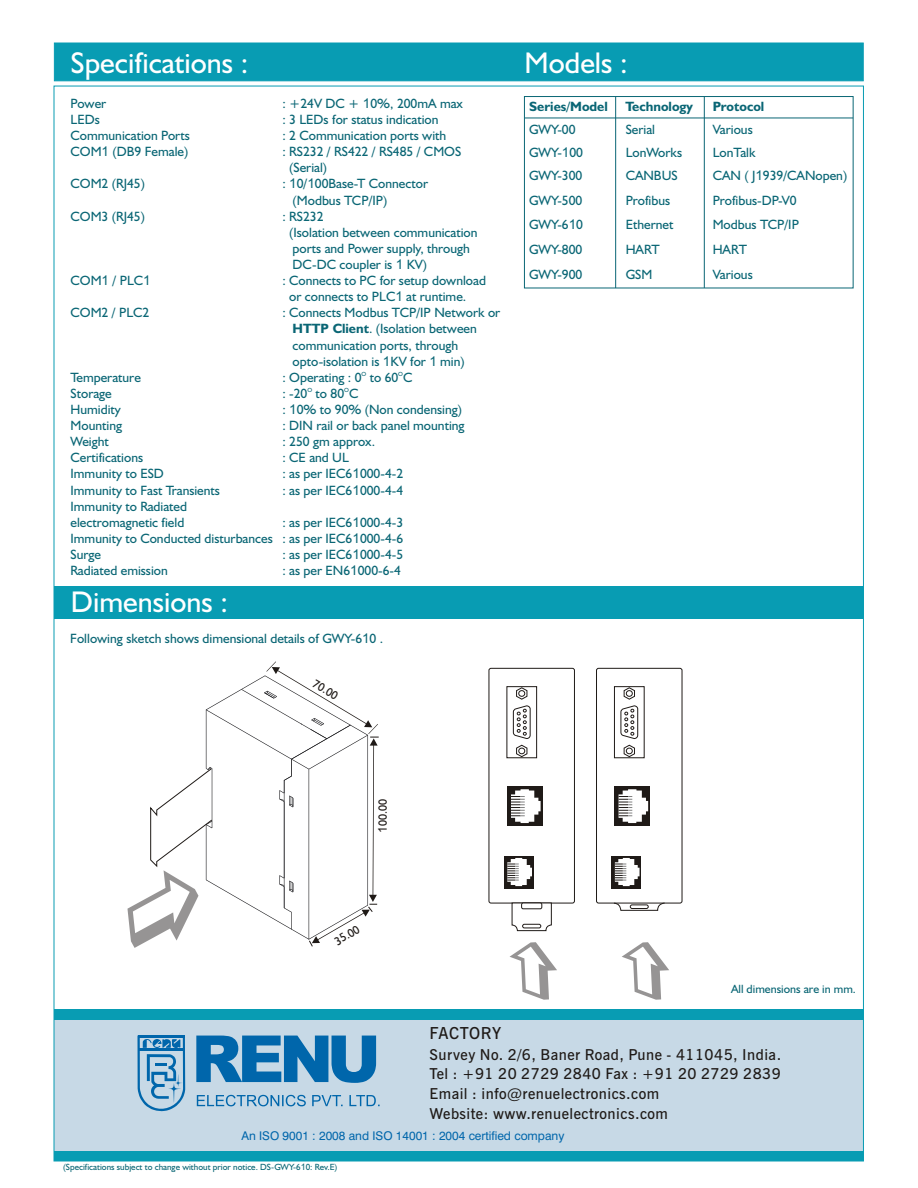
<style>
.page{position:relative;width:918px;height:1188px;background:#fff}
.page>*{position:absolute;margin:0;border:0;box-sizing:border-box;transform-origin:0 0}
.t1{font:30px "Humanst 521 BT";color:#fff}
.t2{font:16.5px "News Goth Dm BT";letter-spacing:.03em;color:#1f1a17}
.t3{font:15px/20px "News Goth Dm BT";letter-spacing:.03em;color:#1f1a17}
.t4{font:13.5px/16px "Humanst 521 BT";color:#0a6675}
.t5{font:700 13.5px "Humanst 521 BT";color:#0a6675}
.t6{font:12px "Swis 721 BT";color:#0066ab}
.t7{font:12px "Humanst 521 BT";color:#0a6675}
.t8{font:12px "Humanst 521 BT";color:#1f1a17}
.t9{font:9px "Humanst 521 BT";color:#0a6675}
.t10{font:6px "Humanst 521 BT";color:#0a6675}
.s1{font-family:"Arial"}
.s2{font-weight:700}
</style>
<div class="page">
<div style="left:54px;top:43px;width:809px;height:38px;background:#089cb3;border:1px solid #089cb3"></div>
<div style="left:54px;top:587px;width:810px;height:32px;background:#089cb3"></div>
<svg style="left:127px;top:661px;width:252px;height:287px"></svg>
<div style="left:489px;top:668px;width:86px;height:235px;background:#fff;border:1px solid #1f1a17;border-radius:2px"></div>
<div style="left:507px;top:686px;width:30px;height:72px;border:1px solid #1f1a17"></div>
<svg style="left:513px;top:687px;width:18px;height:70px"></svg>
<div style="left:518px;top:748px;width:7px;height:6px;border:1px solid #1f1a17;border-radius:50%"></div>
<div style="left:518px;top:690px;width:7px;height:7px;border:1px solid #1f1a17;border-radius:50%"></div>
<div style="left:507px;top:787px;width:36px;height:39px;background:#1f1a17"></div>
<svg style="left:511px;top:789px;width:30px;height:34px"></svg>
<div style="left:504px;top:856px;width:30px;height:32px;background:#1f1a17"></div>
<svg style="left:507px;top:858px;width:25px;height:28px"></svg>
<svg style="left:511px;top:902px;width:41px;height:29px"></svg>
<svg style="left:521px;top:903px;width:21px;height:6px"></svg>
<svg style="left:522px;top:924px;width:19px;height:4px"></svg>
<div style="left:596px;top:668px;width:86px;height:235px;background:#fff;border:1px solid #1f1a17;border-radius:2px"></div>
<div style="left:614px;top:686px;width:30px;height:72px;border:1px solid #1f1a17"></div>
<svg style="left:620px;top:687px;width:18px;height:70px"></svg>
<div style="left:626px;top:748px;width:7px;height:6px;border:1px solid #1f1a17;border-radius:50%"></div>
<div style="left:626px;top:690px;width:7px;height:7px;border:1px solid #1f1a17;border-radius:50%"></div>
<div style="left:614px;top:787px;width:36px;height:39px;background:#1f1a17"></div>
<svg style="left:619px;top:789px;width:29px;height:34px"></svg>
<svg style="left:611px;top:856px;width:30px;height:32px"></svg>
<svg style="left:615px;top:858px;width:25px;height:28px"></svg>
<svg style="left:613px;top:902px;width:52px;height:9px"></svg>
<svg style="left:630px;top:905px;width:19px;height:4px"></svg>
<svg style="left:510px;top:942px;width:47px;height:58px"></svg>
<svg style="left:622px;top:942px;width:47px;height:58px"></svg>
<hr style="left:525px;top:118px;width:328px;height:1px;background:#0a6675">
<div style="left:524px;top:96px;width:330px;height:192px;border:1px solid #0a6675"></div>
<hr style="left:615px;top:97px;width:1px;height:191px;background:#0a6675">
<hr style="left:704px;top:97px;width:1px;height:191px;background:#0a6675">
<div style="left:54px;top:1151px;width:809px;height:10px;background:#089cb3"></div>
<div style="left:54px;top:1019px;width:809px;height:132px;background:#c7d9e6"></div>
<div style="left:54px;top:1009px;width:809px;height:10px;background:#089cb3"></div>
<svg style="left:137px;top:1036px;width:48px;height:75px"></svg>
<svg style="left:197px;top:1095px;width:183px;height:11px"></svg>
<svg style="left:196px;top:1036px;width:180px;height:47px"></svg>
<h1 class="t1" style="left:71px;top:50px;width:179px">Specifications :</h1>
<p class="t4" style="left:71px;top:96px;width:37px">Power</p>
<p class="t4" style="left:282px;top:96px;width:182px">: +24V DC + <span class="s1">1</span>0%, 200mA max</p>
<p class="t4" style="left:71px;top:113px;width:31px">LEDs</p>
<p class="t4" style="left:282px;top:113px;width:158px">: 3 LEDs for status indication</p>
<p class="t4" style="left:71px;top:129px;width:121px">Communication Ports</p>
<p class="t4" style="left:282px;top:129px;width:165px">: 2 Communication ports with</p>
<p class="t4" style="left:71px;top:145px;width:119px">COM<span class="s1">1</span> (DB9 Female)</p>
<p class="t4" style="left:289px;top:145px;width:174px;text-indent:-7px">: RS232 / RS422 / RS485 / CMOS (Serial)</p>
<p class="t4" style="left:71px;top:177px;width:76px">COM2 (RJ45)</p>
<p class="t4" style="left:293px;top:177px;width:137px;text-indent:-10px">: <span class="s1">1</span>0/<span class="s1">1</span>00Base-T Connector (Modbus TCP/IP)</p>
<p class="t4" style="left:71px;top:209px;width:76px">COM3 (RJ45)</p>
<p class="t4" style="left:289px;top:209px;width:190px;text-indent:-7px">: RS232<br>(Isolation between communication ports and Power supply, through<br>DC-DC coupler is <span class="s1">1</span> KV)</p>
<p class="t4" style="left:71px;top:274px;width:82px">COM<span class="s1">1</span> / PLC<span class="s1">1</span></p>
<p class="t4" style="left:289px;top:274px;width:198px;text-indent:-7px">: Connects to PC for setup download or connects to PLC<span class="s1">1</span> at runtime.</p>
<p class="t4" style="left:71px;top:306px;width:80px">COM2 / PLC2</p>
<p class="t4" style="left:293px;top:306px;width:209px;text-indent:-10px">: Connects Modbus TCP/IP Network or<br><span class="s2">HTTP Client</span>. (Isolation between communication ports, through opto-isolation is <span class="s1">1</span>KV for <span class="s1">1</span> min)</p>
<p class="t10" style="left:362px;top:371px;width:6px">O</p>
<p class="t10" style="left:398px;top:371px;width:6px">O</p>
<p class="t4" style="left:71px;top:370px;width:72px">Temperature</p>
<p class="t4" style="left:282px;top:370px;width:132px">: Operating : 0 to 60 C</p>
<p class="t10" style="left:307px;top:387px;width:6px">O</p>
<p class="t10" style="left:344px;top:387px;width:6px">O</p>
<p class="t4" style="left:71px;top:386px;width:43px">Storage</p>
<p class="t4" style="left:282px;top:386px;width:77px">: -20 to 80 C</p>
<p class="t4" style="left:71px;top:402px;width:52px">Humidity</p>
<p class="t4" style="left:282px;top:402px;width:181px">: <span class="s1">1</span>0% to 90% (Non condensing)</p>
<p class="t4" style="left:71px;top:419px;width:53px">Mounting</p>
<p class="t4" style="left:282px;top:419px;width:184px">: DIN rail or back panel mounting</p>
<p class="t4" style="left:71px;top:435px;width:40px">Weight</p>
<p class="t4" style="left:282px;top:435px;width:94px">: 250 gm approx.</p>
<p class="t4" style="left:71px;top:451px;width:74px">Certifications</p>
<p class="t4" style="left:282px;top:451px;width:68px">: CE and UL</p>
<p class="t4" style="left:71px;top:467px;width:95px">Immunity to ESD</p>
<p class="t4" style="left:282px;top:467px;width:122px">: as per IEC6<span class="s1">1</span>000-4-2</p>
<p class="t4" style="left:71px;top:483px;width:151px">Immunity to Fast Transients</p>
<p class="t4" style="left:282px;top:483px;width:122px">: as per IEC6<span class="s1">1</span>000-4-4</p>
<p class="t4" style="left:71px;top:499px;width:118px">Immunity to Radiated electromagnetic field</p>
<p class="t4" style="left:71px;top:515px;width:334px;text-align:justify;text-indent:212px">: as per IEC6<span class="s1">1</span>000-4-3<br>Immunity to Conducted disturbances : as per IEC6<span class="s1">1</span>000-4-6<br>Surge</p>
<p class="t4" style="left:282px;top:547px;width:122px">: as per IEC6<span class="s1">1</span>000-4-5</p>
<p class="t4" style="left:71px;top:563px;width:99px">Radiated emission</p>
<p class="t4" style="left:282px;top:563px;width:120px">: as per EN6<span class="s1">1</span>000-6-4</p>
<h1 class="t1" style="left:71px;top:589px;width:159px">Dimensions :</h1>
<p class="t4" style="left:70px;top:632px;width:314px">Following sketch shows dimensional details of GWY-6<span class="s1">1</span>0 .</p>
<p class="t8" style="left:316px;top:678px;width:29px;rotate:30deg">70.00</p>
<h1 class="t1" style="left:525px;top:50px;width:105px">Models :</h1>
<p class="t5" style="left:529px;top:101px;width:80px">Series/Model</p>
<p class="t5" style="left:626px;top:101px;width:69px">Technology</p>
<p class="t5" style="left:713px;top:101px;width:53px">Protocol</p>
<p class="t4" style="left:529px;top:122px;width:48px">GWY-00</p>
<p class="t4" style="left:626px;top:122px;width:31px">Serial</p>
<p class="t4" style="left:713px;top:122px;width:42px">Various</p>
<p class="t4" style="left:529px;top:145px;width:55px">GWY-<span class="s1">1</span>00</p>
<p class="t4" style="left:626px;top:145px;width:58px">LonWorks</p>
<p class="t4" style="left:713px;top:145px;width:44px">LonTalk</p>
<p class="t4" style="left:529px;top:168px;width:55px">GWY-300</p>
<p class="t4" style="left:626px;top:168px;width:54px">CANBUS</p>
<p class="t4" style="left:713px;top:168px;width:136px">CAN ( J<span class="s1">1</span>939/CANopen)</p>
<p class="t4" style="left:529px;top:193px;width:55px">GWY-500</p>
<p class="t4" style="left:626px;top:193px;width:46px">Profibus</p>
<p class="t4" style="left:713px;top:193px;width:86px">Profibus-DP-V0</p>
<p class="t4" style="left:529px;top:218px;width:55px">GWY-6<span class="s1">1</span>0</p>
<p class="t4" style="left:626px;top:218px;width:49px">Ethernet</p>
<p class="t4" style="left:713px;top:218px;width:88px">Modbus TCP/IP</p>
<p class="t4" style="left:529px;top:242px;width:55px">GWY-800</p>
<p class="t4" style="left:626px;top:242px;width:36px">HART</p>
<p class="t4" style="left:713px;top:242px;width:36px">HART</p>
<p class="t4" style="left:529px;top:267px;width:55px">GWY-900</p>
<p class="t4" style="left:626px;top:267px;width:28px">GSM</p>
<p class="t4" style="left:713px;top:267px;width:42px">Various</p>
<p class="t8" style="left:378px;top:833px;width:35px;rotate:-90deg"><span class="s1">1</span>00.00</p>
<p class="t8" style="left:333px;top:938px;width:29px;rotate:-30deg">35.00</p>
<p class="t7" style="left:731px;top:984px;width:126px">All dimensions are in mm.</p>
<p class="t2" style="left:430px;top:1027px;width:73px">FACTORY</p>
<p class="t3" style="left:430px;top:1046px;width:353px">Survey No. 2/6, Baner Road, Pune - 411045, India.<br>Tel : +91 20 2729 2840 Fax : +91 20 2729 2839<br>Email : info@renuelectronics.com<br>Website: www.renuelectronics.com</p>
<p class="t6" style="left:241px;top:1131px;width:325px">An ISO 9001 : 2008 and ISO 14001 : 2004 certified company</p>
<p class="t9" style="left:63px;top:1163px;width:276px">(Specifications subject to change without prior notice. DS-GWY-6<span class="s1">1</span>0: Rev.E)</p>
</div>
